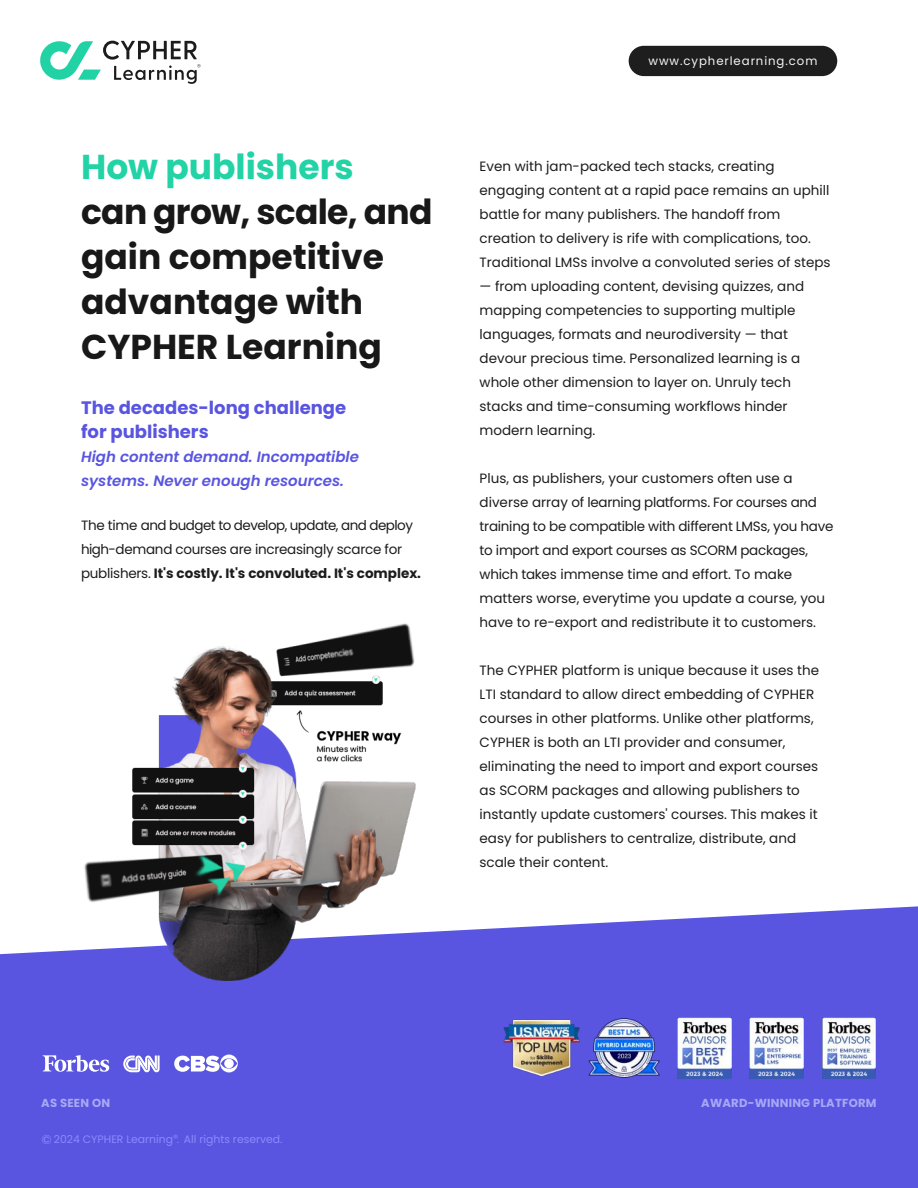
<style>
.page{position:relative;width:918px;height:1188px;background:#fff}
.page>*{position:absolute;margin:0;border:0;box-sizing:border-box;transform-origin:0 0}
.t1{font:700 34.5px/45px "Poppins";color:#191818}
.t2{font:700 34.5px "Poppins";color:#22d3a5}
.t3{font:700 18px/24px "Poppins";color:#5955e0}
.t4{font:italic 600 15px/24px "Poppins";color:#5955e0}
.t5{font:13.5px/24px "Poppins";color:#1b1c1c}
.t6{font:13.5px/24px "Poppins";letter-spacing:-.02em;color:#1b1c1c}
.t7{font:11.7px "Poppins";letter-spacing:.08em;color:#f5f5f5}
.t8{font:700 11.55px "Poppins";letter-spacing:.02em;color:#a8a8f6}
.t9{font:10.8px "Poppins";color:#8a8aff}
.s1{font-weight:700}
.s2{font-size:13.05px}
.s3{font-family:"Koz Go Pr 6 N"}
</style>
<div class="page">
<div style="left:629px;top:46px;width:208px;height:30px;background:#1e1e1e;border-radius:15px"></div>
<div style="left:0;top:906px;width:918px;height:282px;background:#5955e0"></div>
<svg style="left:174px;top:1055px;width:64px;height:17px"></svg>
<svg style="left:123px;top:1056px;width:37px;height:16px"></svg>
<svg style="left:43px;top:1055px;width:66px;height:17px"></svg>
<svg style="left:40px;top:41px;width:160px;height:43px"></svg>
<img style="left:84px;top:623px;width:332px;height:358px">
<img style="left:822px;top:1018px;width:54px;height:60px">
<img style="left:750px;top:1018px;width:54px;height:60px">
<img style="left:678px;top:1018px;width:54px;height:60px">
<img style="left:588px;top:1017px;width:71px;height:62px">
<img style="left:503px;top:1018px;width:77px;height:60px">
<h1 class="t2" style="left:81px;top:147px;width:274px">How publishers</h1>
<h1 class="t1" style="left:81px;top:189px;width:353px">can grow, scale, and gain competitive advantage with<br>CYPHER Learning</h1>
<h2 class="t3" style="left:81px;top:396px;width:267px">The decades-long challenge for publishers</h2>
<p class="t4" style="left:81px;top:445px;width:280px">High content demand. Incompatible systems. Never enough resources.</p>
<p class="t6" style="left:81px;top:513px;width:342px">The time and budget to develop, update, and deploy high-demand courses are increasingly scarce for publishers. <span class="s1">It's costly. It's convoluted. It's complex.</span></p>
<p class="t7" style="left:649px;top:54px;width:170px">www.cypherlearning.com</p>
<p class="t5" style="left:480px;top:155px;width:352px">Even with jam-packed tech stacks, creating engaging content at a rapid pace remains an uphill battle for many publishers. The handoff from creation to delivery is rife with complications, too.<br>Traditional LMSs involve a convoluted series of steps</p>
<p class="t5" style="left:480px;top:275px;width:326px">— from uploading content, devising quizzes, and mapping competencies to supporting multiple languages, formats and neurodiversity — that devour precious time. Personalized learning is a whole other dimension to layer on. Unruly tech stacks and time-consuming workflows hinder modern learning.</p>
<p class="t5" style="left:480px;top:467px;width:355px">Plus, as publishers, your customers often use a diverse array of learning platforms. For courses and training to be compatible with different LMSs, you have to import and export courses as SCORM packages, which takes immense time and effort. To make matters worse, everytime you update a course, you have to re-export and redistribute it to customers.</p>
<p class="t5" style="left:480px;top:659px;width:341px">The CYPHER platform is unique because it uses the LTI standard to allow direct embedding of CYPHER courses in other platforms. Unlike other platforms, CYPHER is both an LTI provider and consumer, eliminating the need to import and export courses as SCORM packages and allowing publishers to instantly update customers' courses. This makes it easy for publishers to centralize, distribute, and scale their content.</p>
<p class="t8" style="left:41px;top:1096px;width:70px">AS SEEN ON</p>
<p class="t8" style="left:701px;top:1096px;width:177px">AWARD-WINNING PLATFORM</p>
<p class="t9" style="left:42px;top:1133px;width:243px"><span class="s2">©</span> 2024 CYPHER Learning<span class="s3">®</span>. All rights reserved.</p>
</div>
